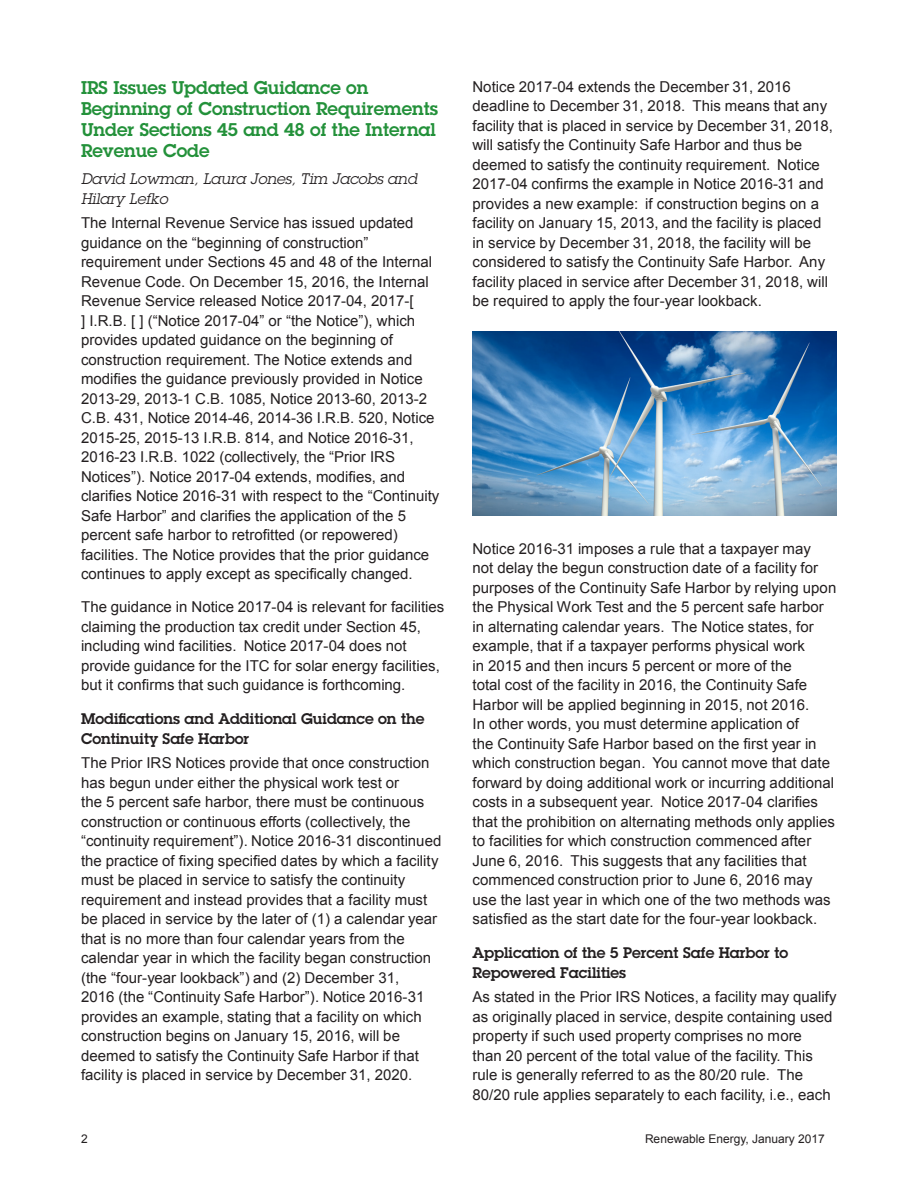
<style>
.page{position:relative;width:918px;height:1188px;background:#fff}
.page>*{position:absolute;margin:0;border:0;box-sizing:border-box;transform-origin:0 0}
._02__Head_Level_One{font:600 18px/21px "Lubalin Graph Std";color:#23913a}
._03__Body{font:15px/19.5px "Arial";color:#231f20}
._02__Head_Level_Two{font:600 15px/20.2px "Lubalin Graph Std";color:#231f20}
._02__Head_Level_Two-2{font:italic 15px/20.2px "Lubalin Graph Std";color:#231f20}
.t1{font:12px "Arial";color:#231f20}
</style>
<div class="page">
<img style="left:472px;top:332px;width:365px;height:183px">
<p class="_02__Head_Level_One" style="left:81px;top:77px;width:359px">IRS Issues Updated Guidance on<br>Beginning of Construction Requirements<br>Under Sections 45 and 48 of the Internal<br>Revenue Code</p>
<p class="_02__Head_Level_Two-2" style="left:81px;top:169px;width:338px">David Lowman, Laura Jones, Tim Jacobs and<br>Hilary Lefko</p>
<p class="_03__Body" style="left:81px;top:213px;width:360px">The Internal Revenue Service has issued updated guidance on the “beginning of construction” requirement under Sections 45 and 48 of the Internal Revenue Code. On December 15, 2016, the Internal Revenue Service released Notice 2017-04, 2017-[<br>] I.R.B. [ ] (“Notice 2017-04” or “the Notice”), which provides updated guidance on the beginning of construction requirement. The Notice extends and modifies the guidance previously provided in Notice 2013-29, 2013-1 C.B. 1085, Notice 2013-60, 2013-2<br>C.B. 431, Notice 2014-46, 2014-36 I.R.B. 520, Notice 2015-25, 2015-13 I.R.B. 814, and Notice 2016-31, 2016-23 I.R.B. 1022 (collectively, the “Prior IRS Notices”). Notice 2017-04 extends, modifies, and clarifies Notice 2016-31 with respect to the “Continuity Safe Harbor” and clarifies the application of the 5 percent safe harbor to retrofitted (or repowered) facilities. The Notice provides that the prior guidance continues to apply except as specifically changed.</p>
<p class="_03__Body" style="left:81px;top:597px;width:365px">The guidance in Notice 2017-04 is relevant for facilities claiming the production tax credit under Section 45, including wind facilities. Notice 2017-04 does not provide guidance for the ITC for solar energy facilities, but it confirms that such guidance is forthcoming.</p>
<p class="_02__Head_Level_Two" style="left:81px;top:708px;width:345px">Modifications and Additional Guidance on the<br>Continuity Safe Harbor</p>
<p class="_03__Body" style="left:81px;top:753px;width:362px">The Prior IRS Notices provide that once construction has begun under either the physical work test or<br>the 5 percent safe harbor, there must be continuous construction or continuous efforts (collectively, the “continuity requirement”). Notice 2016-31 discontinued the practice of fixing specified dates by which a facility must be placed in service to satisfy the continuity requirement and instead provides that a facility must be placed in service by the later of (1) a calendar year that is no more than four calendar years from the calendar year in which the facility began construction (the “four-year lookback”) and (2) December 31,<br>2016 (the “Continuity Safe Harbor”). Notice 2016-31 provides an example, stating that a facility on which construction begins on January 15, 2016, will be deemed to satisfy the Continuity Safe Harbor if that facility is placed in service by December 31, 2020.</p>
<p class="_03__Body" style="left:472px;top:77px;width:362px">Notice 2017-04 extends the December 31, 2016 deadline to December 31, 2018. This means that any facility that is placed in service by December 31, 2018, will satisfy the Continuity Safe Harbor and thus be deemed to satisfy the continuity requirement. Notice 2017-04 confirms the example in Notice 2016-31 and provides a new example: if construction begins on a facility on January 15, 2013, and the facility is placed in service by December 31, 2018, the facility will be considered to satisfy the Continuity Safe Harbor. Any facility placed in service after December 31, 2018, will be required to apply the four-year lookback.</p>
<p class="_03__Body" style="left:472px;top:539px;width:365px">Notice 2016-31 imposes a rule that a taxpayer may<br>not delay the begun construction date of a facility for purposes of the Continuity Safe Harbor by relying upon the Physical Work Test and the 5 percent safe harbor in alternating calendar years. The Notice states, for example, that if a taxpayer performs physical work<br>in 2015 and then incurs 5 percent or more of the<br>total cost of the facility in 2016, the Continuity Safe Harbor will be applied beginning in 2015, not 2016.<br>In other words, you must determine application of<br>the Continuity Safe Harbor based on the first year in which construction began. You cannot move that date forward by doing additional work or incurring additional costs in a subsequent year. Notice 2017-04 clarifies that the prohibition on alternating methods only applies to facilities for which construction commenced after June 6, 2016. This suggests that any facilities that commenced construction prior to June 6, 2016 may use the last year in which one of the two methods was satisfied as the start date for the four-year lookback.</p>
<p class="_02__Head_Level_Two" style="left:472px;top:943px;width:317px">Application of the 5 Percent Safe Harbor to<br>Repowered Facilities</p>
<p class="_03__Body" style="left:472px;top:988px;width:366px">As stated in the Prior IRS Notices, a facility may qualify as originally placed in service, despite containing used property if such used property comprises no more<br>than 20 percent of the total value of the facility. This rule is generally referred to as the 80/20 rule. The 80/20 rule applies separately to each facility, i.e., each</p>
<p class="t1" style="left:81px;top:1131px;width:8px">2</p>
<p class="t1" style="left:645px;top:1131px;width:181px">Renewable Energy, January 2017</p>
</div>
